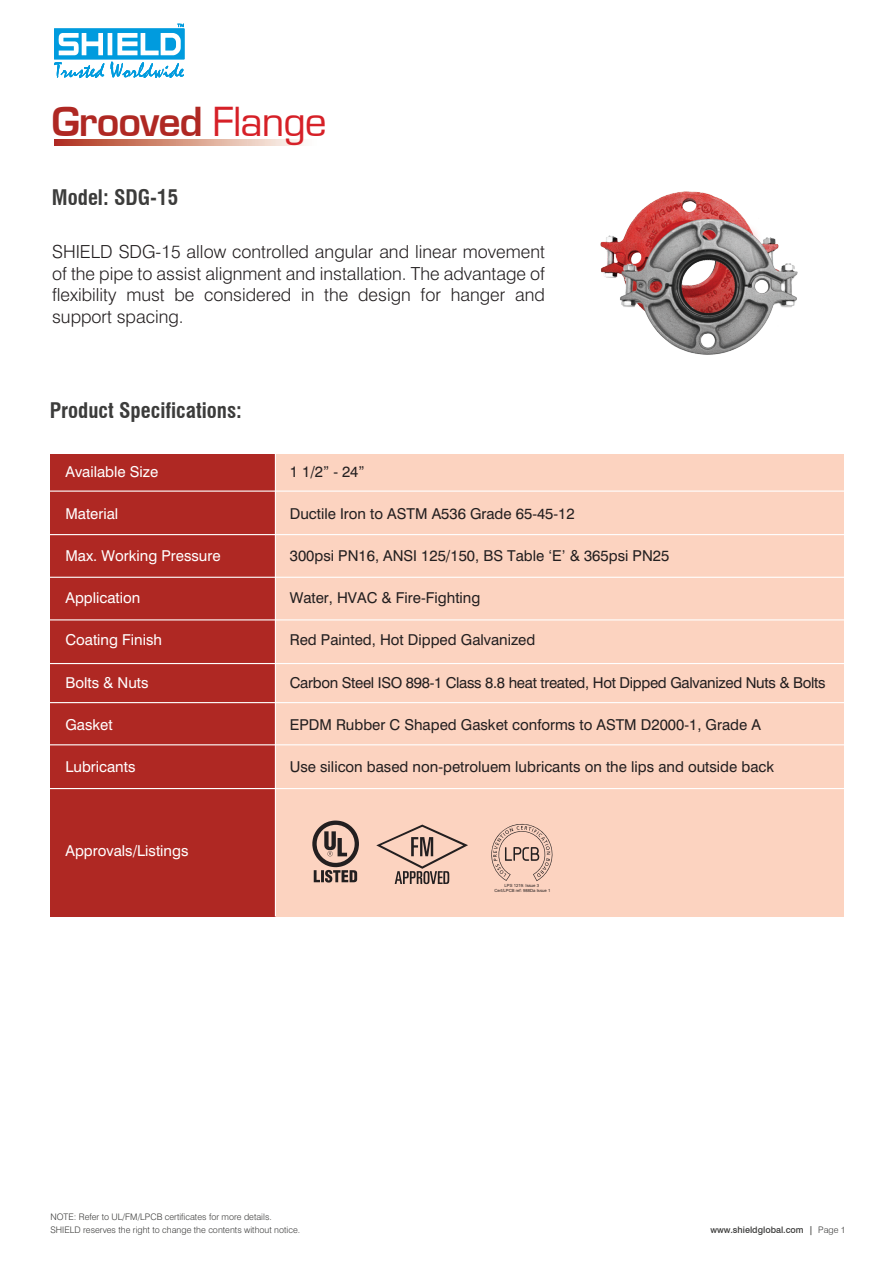
<style>
.page{position:relative;width:893px;height:1263px;background:#fff}
.page>*{position:absolute;margin:0;border:0;box-sizing:border-box;transform-origin:0 0}
.t1{font:600 39px "Eurostile LT";letter-spacing:-.025em;color:#af2823}
.t2{font:700 condensed 21px "Swiss 721 BT";color:#3c3c3b}
.t3{font:300 18px/21.6px "Swiss 721 BT";color:#231f20;text-align:justify}
.t4{font:15px "Swiss 721 BT";color:#231f20}
.t5{font:15px "Swiss 721 BT";color:#fff}
.t6{font:15px "Swiss 721 BT";letter-spacing:-.02em;color:#231f20}
.t7{font:300 9px "Swiss 721 BT";color:#3c3c3b}
.t8{font:500 9px "Swiss 721 BT";color:#3c3c3b}
.t9{font:4.2px/5.1px "Arial";color:#231f20;text-align:center}
.s1{font-weight:400;color:#d62027}
.s2{font-weight:300}
</style>
<div class="page">
<div style="left:275px;top:454px;width:569px;height:462px;background:#fcd3c0"></div>
<img style="left:600px;top:191px;width:198px;height:164px">
<svg style="left:491px;top:823px;width:62px;height:58px"></svg>
<svg style="left:376px;top:825px;width:92px;height:59px"></svg>
<svg style="left:312px;top:820px;width:47px;height:62px"></svg>
<div style="left:50px;top:454px;width:225px;height:462px;background:#af2823"></div>
<hr style="left:50px;top:490px;width:794px;height:2px;background:#fff">
<hr style="left:50px;top:534px;width:794px;height:1px;background:#fff">
<hr style="left:50px;top:577px;width:794px;height:1px;background:#fff">
<hr style="left:50px;top:619px;width:794px;height:1px;background:#fff">
<hr style="left:50px;top:663px;width:794px;height:1px;background:#fff">
<hr style="left:50px;top:702px;width:794px;height:1px;background:#fff">
<hr style="left:50px;top:744px;width:794px;height:1px;background:#fff">
<hr style="left:50px;top:788px;width:794px;height:1px;background:#fff">
<hr style="left:275px;top:454px;width:1px;height:462px;background:#fff">
<svg style="left:54px;top:24px;width:130px;height:54px"></svg>
<svg style="left:54px;top:140px;width:250px;height:6px"></svg>
<h1 class="t1" style="left:52px;top:98px;width:277px">Grooved <span class="s1">Flange</span></h1>
<h2 class="t2" style="left:52px;top:184px;width:128px">Model: SDG-15</h2>
<p class="t3" style="left:52px;top:241px;width:494px">SHIELD SDG-15 allow controlled angular and linear movement of the pipe to assist alignment and installation. The advantage of flexibility must be considered in the design for hanger and support spacing.</p>
<h2 class="t2" style="left:50px;top:398px;width:194px">Product Specifications:</h2>
<p class="t5" style="left:65px;top:462px;width:94px">Available Size</p>
<p class="t5" style="left:65px;top:504px;width:54px">Material</p>
<p class="t5" style="left:65px;top:547px;width:157px">Max. Working Pressure</p>
<p class="t5" style="left:65px;top:589px;width:76px">Application</p>
<p class="t5" style="left:65px;top:631px;width:98px">Coating Finish</p>
<p class="t5" style="left:65px;top:673px;width:85px">Bolts &amp; Nuts</p>
<p class="t5" style="left:65px;top:715px;width:49px">Gasket</p>
<p class="t5" style="left:65px;top:757px;width:71px">Lubricants</p>
<p class="t5" style="left:65px;top:842px;width:125px">Approvals/Listings</p>
<p class="t4" style="left:290px;top:462px;width:76px">1 1/2” - 24”</p>
<p class="t4" style="left:290px;top:504px;width:286px">Ductile Iron to ASTM A536 Grade 65-45-12</p>
<p class="t4" style="left:290px;top:547px;width:381px">300psi PN16, ANSI 125/150, BS Table ‘E’ &amp; 365psi PN25</p>
<p class="t4" style="left:290px;top:589px;width:192px">Water, HVAC &amp; Fire-Fighting</p>
<p class="t4" style="left:290px;top:631px;width:247px">Red Painted, Hot Dipped Galvanized</p>
<p class="t6" style="left:290px;top:673px;width:537px">Carbon Steel ISO 898-1 Class 8.8 heat treated, Hot Dipped Galvanized Nuts &amp; Bolts</p>
<p class="t4" style="left:290px;top:715px;width:473px">EPDM Rubber C Shaped Gasket conforms to ASTM D2000-1, Grade A</p>
<p class="t4" style="left:290px;top:757px;width:486px">Use silicon based non-petroluem lubricants on the lips and outside back</p>
<p class="t9" style="left:494px;top:883px;width:57px">LPS 1219: Issue 3<br>Cert/LPCB ref: 988Da Issue 1</p>
<p class="t7" style="left:50px;top:1211px;width:223px">NOTE: Refer to UL/FM/LPCB certificates for more details.</p>
<p class="t7" style="left:50px;top:1224px;width:251px">SHIELD reserves the right to change the contents without notice.</p>
<p class="t8" style="left:710px;top:1225px;width:137px">www.shieldglobal.com | <span class="s2">Page 1</span></p>
</div>
